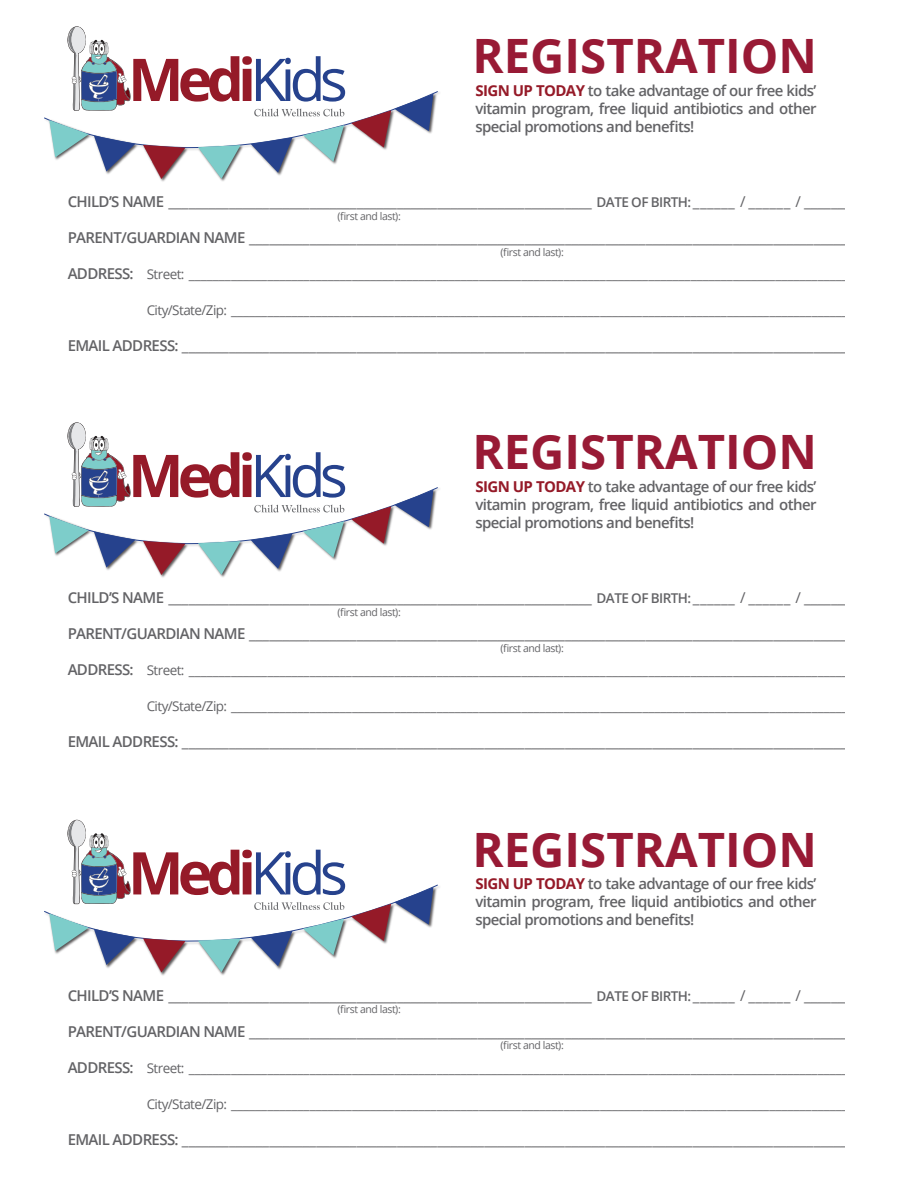
<style>
.page{position:relative;width:918px;height:1188px;background:#fff}
.page>*{position:absolute;margin:0;border:0;box-sizing:border-box;transform-origin:0 0}
.t1{font:700 47.4px "Open Sans";color:#981a35}
.t2{font:15px "Open Sans";color:#636366}
.t3{font:600 15px/18px "Open Sans";letter-spacing:-.04em;color:#636366;text-align:justify}
.t4{font:13.5px "Open Sans";letter-spacing:-.04em;color:#636366}
.t5{font:10.5px "Open Sans";letter-spacing:-.04em;color:#636366}
.s1{font-weight:700;color:#951a28}
.s2{font-weight:600}
.s3{font-weight:600;font-size:13.5px}
.s4{font-weight:600;font-size:15px}
</style>
<div class="page">
<svg style="left:44px;top:26px;width:394px;height:156px"></svg>
<svg style="left:44px;top:422px;width:394px;height:156px"></svg>
<svg style="left:44px;top:820px;width:394px;height:156px"></svg>
<p class="t1" style="left:472px;top:23px;width:346px">REGISTRATION</p>
<p class="t3" style="left:475px;top:81px;width:343px"><span class="s1">SIGN UP TODAY</span> to take advantage of our free kids’ vitamin program, free liquid antibiotics and other special promotions and benefits!</p>
<p class="t2" style="left:68px;top:192px;width:785px"><span class="s2">CHILD’S NAME</span> _______________________________________________________________ <span class="s3">DATE OF BIRTH:</span> ______ / ______ / _______</p>
<p class="t2" style="left:68px;top:228px;width:781px"><span class="s2">PARENT/GUARDIAN NAME</span> _________________________________________________________________________________________</p>
<p class="t4" style="left:68px;top:265px;width:782px"><span class="s4">ADDRESS:</span> Street: _____________________________________________________________________________________________________________</p>
<p class="t4" style="left:147px;top:301px;width:703px">City/State/Zip: ______________________________________________________________________________________________________</p>
<p class="t2" style="left:68px;top:336px;width:781px"><span class="s2">EMAIL ADDRESS:</span> ___________________________________________________________________________________________________</p>
<p class="t5" style="left:337px;top:209px;width:65px">(first and last):</p>
<p class="t5" style="left:500px;top:245px;width:65px">(first and last):</p>
<p class="t1" style="left:472px;top:419px;width:346px">REGISTRATION</p>
<p class="t3" style="left:475px;top:477px;width:343px"><span class="s1">SIGN UP TODAY</span> to take advantage of our free kids’ vitamin program, free liquid antibiotics and other special promotions and benefits!</p>
<p class="t2" style="left:68px;top:588px;width:785px"><span class="s2">CHILD’S NAME</span> _______________________________________________________________ <span class="s3">DATE OF BIRTH:</span> ______ / ______ / _______</p>
<p class="t2" style="left:68px;top:624px;width:781px"><span class="s2">PARENT/GUARDIAN NAME</span> _________________________________________________________________________________________</p>
<p class="t4" style="left:68px;top:661px;width:782px"><span class="s4">ADDRESS:</span> Street: _____________________________________________________________________________________________________________</p>
<p class="t4" style="left:147px;top:697px;width:703px">City/State/Zip: ______________________________________________________________________________________________________</p>
<p class="t2" style="left:68px;top:732px;width:781px"><span class="s2">EMAIL ADDRESS:</span> ___________________________________________________________________________________________________</p>
<p class="t5" style="left:337px;top:605px;width:65px">(first and last):</p>
<p class="t5" style="left:500px;top:641px;width:65px">(first and last):</p>
<p class="t1" style="left:472px;top:816px;width:346px">REGISTRATION</p>
<p class="t3" style="left:475px;top:875px;width:343px"><span class="s1">SIGN UP TODAY</span> to take advantage of our free kids’ vitamin program, free liquid antibiotics and other special promotions and benefits!</p>
<p class="t2" style="left:68px;top:985px;width:785px"><span class="s2">CHILD’S NAME</span> _______________________________________________________________ <span class="s3">DATE OF BIRTH:</span> ______ / ______ / _______</p>
<p class="t2" style="left:68px;top:1021px;width:781px"><span class="s2">PARENT/GUARDIAN NAME</span> _________________________________________________________________________________________</p>
<p class="t4" style="left:68px;top:1059px;width:782px"><span class="s4">ADDRESS:</span> Street: _____________________________________________________________________________________________________________</p>
<p class="t4" style="left:147px;top:1095px;width:703px">City/State/Zip: ______________________________________________________________________________________________________</p>
<p class="t2" style="left:68px;top:1129px;width:781px"><span class="s2">EMAIL ADDRESS:</span> ___________________________________________________________________________________________________</p>
<p class="t5" style="left:337px;top:1002px;width:65px">(first and last):</p>
<p class="t5" style="left:500px;top:1038px;width:65px">(first and last):</p>
</div>
